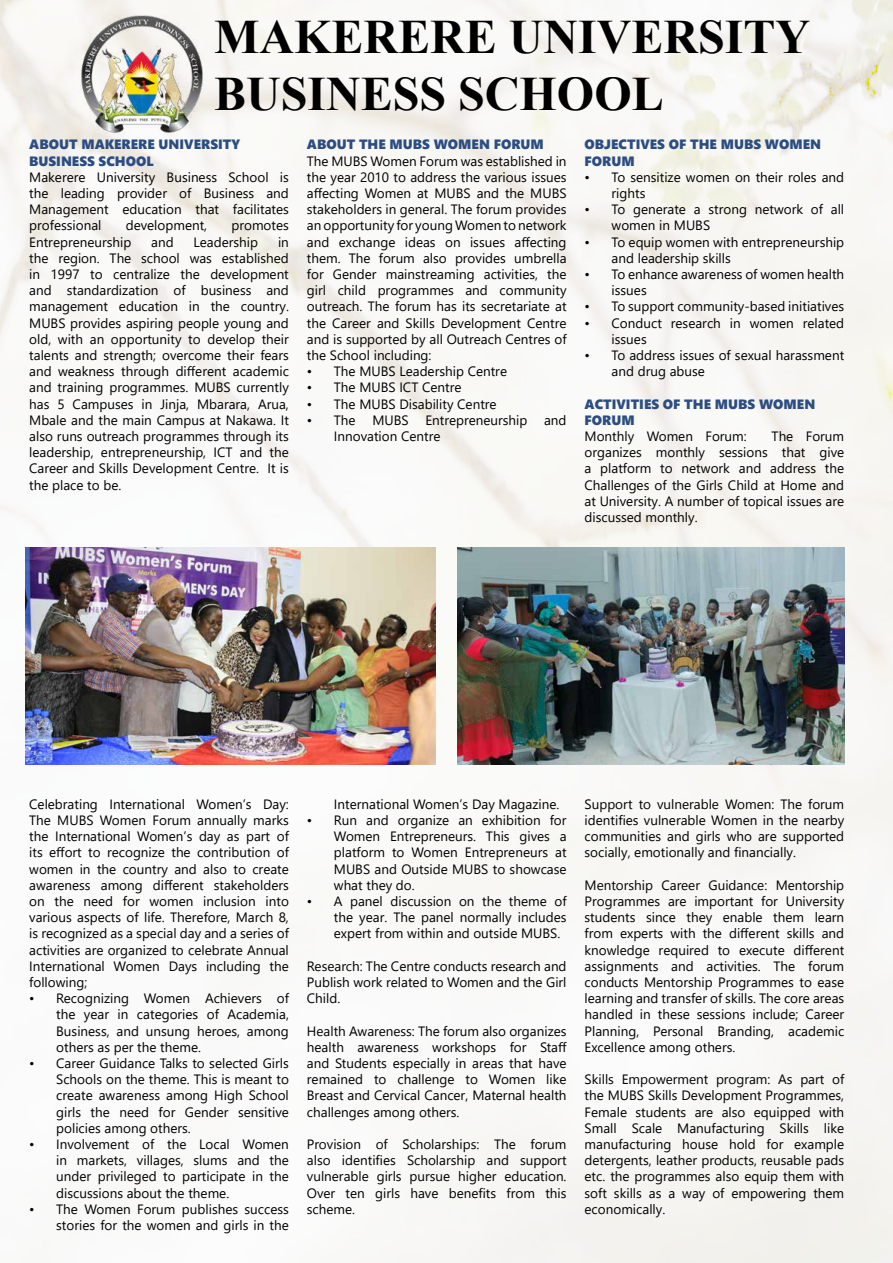
<style>
.page{position:relative;width:893px;height:1263px;background:#fff}
.page>*{position:absolute;margin:0;border:0;box-sizing:border-box;transform-origin:0 0}
.t1{font:700 48px/57.6px "Times New Roman";color:#000}
.t2{font:13.5px/16.2px "Segoe UI";color:#000;text-align:justify}
.t3{font:13.5px/16.2px "Segoe UI Black";color:#2c4d82}
.t4{font:13.5px "Segoe UI Emoji";color:#000}
</style>
<div class="page">
<div style="left:0;top:0;width:892px;height:1263px;background:#f9f9f7"></div>
<img style="left:79px;top:10px;width:125px;height:125px">
<img style="left:25px;top:548px;width:411px;height:217px">
<img style="left:458px;top:548px;width:386px;height:217px">
<h1 class="t1" style="left:214px;top:6px;width:598px">MAKERERE UNIVERSITY<br>BUSINESS SCHOOL</h1>
<p class="t3" style="left:29px;top:136px;width:212px">ABOUT MAKERERE UNIVERSITY<br>BUSINESS SCHOOL</p>
<p class="t2" style="left:29px;top:168px;width:261px">Makerere University Business School is the leading provider of Business and Management education that facilitates professional</p>
<p class="t2" style="left:126px;top:216px;width:83px">development,</p>
<p class="t2" style="left:231px;top:216px;width:59px">promotes</p>
<p class="t2" style="left:29px;top:232px;width:104px">Entrepreneurship</p>
<p class="t2" style="left:151px;top:232px;width:24px">and</p>
<p class="t2" style="left:194px;top:232px;width:66px">Leadership</p>
<p class="t2" style="left:29px;top:232px;width:261px;text-indent:249px">in the region. The school was established in 1997 to centralize the development and standardization of business and management education in the country.<br>MUBS provides aspiring people young and old, with an opportunity to develop their talents and strength; overcome their fears and weakness through different academic and training programmes. MUBS currently has 5 Campuses in Jinja, Mbarara, Arua, Mbale and the main Campus at Nakawa. It also runs outreach programmes through its leadership, entrepreneurship, ICT and the Career and Skills Development Centre. It is the place to be.</p>
<p class="t3" style="left:307px;top:136px;width:239px">ABOUT THE MUBS WOMEN FORUM</p>
<p class="t2" style="left:307px;top:151px;width:261px">The MUBS Women Forum was established in the year 2010 to address the various issues affecting Women at MUBS and the MUBS stakeholders in general. The forum provides an opportunity for young Women to network and exchange ideas on issues affecting them. The forum also provides umbrella for Gender mainstreaming activities, the girl child programmes and community outreach. The forum has its secretariate at the Career and Skills Development Centre and is supported by all Outreach Centres of the School including:</p>
<p class="t2" style="left:307px;top:362px;width:202px">• The MUBS Leadership Centre</p>
<p class="t2" style="left:307px;top:378px;width:156px">• The MUBS ICT Centre</p>
<p class="t2" style="left:307px;top:394px;width:191px">• The MUBS Disability Centre</p>
<p class="t2" style="left:334px;top:411px;width:234px;text-indent:-27px">• The MUBS Entrepreneurship and<br>Innovation Centre</p>
<p class="t3" style="left:585px;top:136px;width:238px">OBJECTIVES OF THE MUBS WOMEN<br>FORUM</p>
<p class="t2" style="left:612px;top:168px;width:234px;text-indent:-27px">• To sensitize women on their roles and rights</p>
<p class="t2" style="left:612px;top:200px;width:234px;text-indent:-27px">• To generate a strong network of all women in MUBS</p>
<p class="t2" style="left:612px;top:232px;width:234px;text-indent:-27px">• To equip women with entrepreneurship and leadership skills</p>
<p class="t2" style="left:612px;top:265px;width:234px;text-indent:-27px">• To enhance awareness of women health issues</p>
<p class="t2" style="left:585px;top:297px;width:261px">• To support community-based initiatives</p>
<p class="t2" style="left:612px;top:313px;width:234px;text-indent:-27px">• Conduct research in women related issues</p>
<p class="t2" style="left:612px;top:346px;width:234px;text-indent:-27px">• To address issues of sexual harassment and drug abuse</p>
<p class="t3" style="left:585px;top:395px;width:232px">ACTIVITIES OF THE MUBS WOMEN<br>FORUM</p>
<p class="t2" style="left:585px;top:427px;width:164px">Monthly Women Forum:</p>
<p class="t2" style="left:585px;top:427px;width:261px;text-indent:187px">The Forum organizes monthly sessions that give a platform to network and address the Challenges of the Girls Child at Home and at University. A number of topical issues are discussed monthly.</p>
<p class="t2" style="left:29px;top:795px;width:261px">Celebrating International Women’s Day:<br>The MUBS Women Forum annually marks the International Women’s day as part of its effort to recognize the contribution of women in the country and also to create awareness among different stakeholders on the need for women inclusion into various aspects of life. Therefore, March 8, is recognized as a special day and a series of activities are organized to celebrate Annual International Women Days including the following;</p>
<p class="t2" style="left:56px;top:989px;width:234px;text-indent:-27px">• Recognizing Women Achievers of the year in categories of Academia, Business, and unsung heroes, among others as per the theme.</p>
<p class="t2" style="left:56px;top:1054px;width:234px;text-indent:-27px">• Career Guidance Talks to selected Girls Schools on the theme. This is meant to create awareness among High School girls the need for Gender sensitive policies among others.</p>
<p class="t2" style="left:56px;top:1135px;width:234px;text-indent:-27px">• Involvement of the Local Women in markets, villages, slums and the under privileged to participate in the discussions about the theme.</p>
<p class="t2" style="left:29px;top:1200px;width:261px;text-align:right">• The Women Forum publishes success stories for the women and girls in the</p>
<p class="t2" style="left:334px;top:795px;width:227px">International Women’s Day Magazine.</p>
<p class="t2" style="left:334px;top:811px;width:234px;text-indent:-27px">• Run and organize an exhibition for Women Entrepreneurs. This gives a platform to Women Entrepreneurs at MUBS and Outside MUBS to showcase what they do.</p>
<p class="t2" style="left:334px;top:892px;width:234px;text-indent:-27px">• A panel discussion on the theme of the year. The panel normally includes expert from within and outside MUBS.</p>
<p class="t2" style="left:307px;top:957px;width:261px;text-indent:59px">The Centre conducts research and Publish work related to Women and the Girl Child.</p>
<p class="t4" style="left:307px;top:1022px;width:33px">★ ●▼</p>
<p class="t2" style="left:307px;top:1021px;width:261px;text-indent:79px">■ ▲▲ The forum also organizes health awareness workshops for Staff and Students especially in areas that have remained to challenge to Women like Breast and Cervical Cancer, Maternal health challenges among others.</p>
<p class="t4" style="left:319px;top:1136px;width:66px">□❖▲□■ □</p>
<p class="t4" style="left:423px;top:1136px;width:30px">□● ▲</p>
<p class="t2" style="left:307px;top:1135px;width:261px;text-indent:164px">▲ The forum also identifies Scholarship and support vulnerable girls pursue higher education.<br>Over ten girls have benefits from this scheme.</p>
<p class="t2" style="left:585px;top:795px;width:261px;text-indent:179px">■ The forum identifies vulnerable Women in the nearby communities and girls who are supported socially, emotionally and financially.</p>
<p class="t4" style="left:604px;top:877px;width:32px">■▼□ ▲</p>
<p class="t4" style="left:592px;top:796px;width:92px">◆ □ ▼ ▼□ ❖◆●■</p>
<p class="t2" style="left:585px;top:876px;width:261px;text-indent:191px">Mentorship Programmes are important for University students since they enable them learn from experts with the different skills and knowledge required to execute different assignments and activities. The forum conducts Mentorship Programmes to ease learning and transfer of skills. The core areas handled in these sessions include; Career Planning, Personal Branding, academic Excellence among others.</p>
<p class="t4" style="left:602px;top:1071px;width:14px">●●▲</p>
<p class="t2" style="left:585px;top:1070px;width:261px;text-indent:194px">As part of the MUBS Skills Development Programmes, Female students are also equipped with Small Scale Manufacturing Skills like manufacturing house hold for example detergents, leather products, reusable pads etc. the programmes also equip them with soft skills as a way of empowering them economically.</p>
</div>
